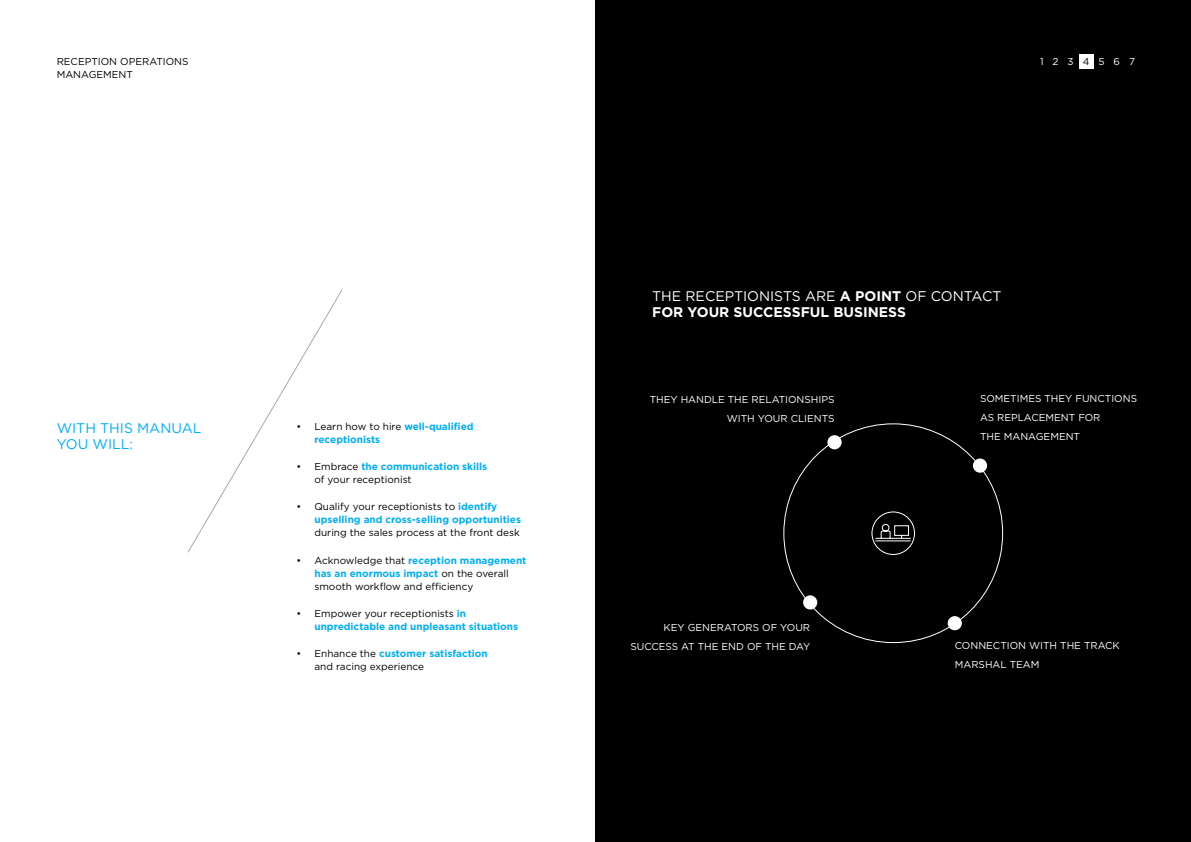
<style>
.page{position:relative;width:1191px;height:842px;background:#fff}
.page>*{position:absolute;margin:0;border:0;box-sizing:border-box;transform-origin:0 0}
.t1{font:700 14px/16px "Gotham";color:#fff}
.t2{font:14px/16px "Gotham";color:#00aeef}
.t3{font:10px/13px "Gotham";color:#000}
.t4{font:700 10px/13px "Gotham";color:#00aeef}
.t5{font:10px/19px "Gotham";color:#fff;text-align:right}
.s1{font-weight:400;color:#000}
.s2{font-weight:700;color:#00aeef}
.s3{color:#000}
.s4{font-weight:400}
</style>
<div class="page">
<div style="left:595px;top:0;width:596px;height:842px;background:#000"></div>
<div style="left:1079px;top:55px;width:14px;height:14px;background:#fff"></div>
<svg style="left:187px;top:289px;width:156px;height:264px"></svg>
<div style="left:973px;top:458px;width:14px;height:15px;background:#fff;border-radius:50%"></div>
<div style="left:947px;top:616px;width:15px;height:14px;background:#fff;border-radius:50%"></div>
<div style="left:803px;top:595px;width:14px;height:14px;background:#fff;border-radius:50%"></div>
<div style="left:827px;top:435px;width:14px;height:14px;background:#fff;border-radius:50%"></div>
<svg style="left:871px;top:511px;width:44px;height:44px"></svg>
<p class="t3" style="left:57px;top:54px;width:133px">RECEPTION OPERATIONS<br>MANAGEMENT</p>
<h1 class="t2" style="left:57px;top:420px;width:146px">WITH THIS MANUAL<br>YOU WILL:</h1>
<p class="t4" style="left:314px;top:420px;width:161px;text-indent:-18px"><span class="s1">• Learn how to hire</span> well-qualified receptionists</p>
<p class="t3" style="left:314px;top:460px;width:174px;text-indent:-18px">• Embrace <span class="s2">the communication skills </span>of your receptionist</p>
<p class="t4" style="left:314px;top:500px;width:208px;text-indent:-18px"><span class="s1">• Qualify your receptionists to</span> identify upselling and cross-selling opportunities</p>
<p class="t3" style="left:314px;top:526px;width:207px">during the sales process at the front desk</p>
<p class="t3" style="left:314px;top:553px;width:213px;text-indent:-18px">• Acknowledge that <span class="s2">reception management has an enormous impact</span> on the overall smooth workflow and efficiency</p>
<p class="t4" style="left:314px;top:607px;width:205px;text-indent:-18px"><span class="s1">• Empower your receptionists</span> in unpredictable and unpleasant situations</p>
<p class="t3" style="left:314px;top:647px;width:175px;text-indent:-18px">• Enhance the <span class="s2">customer satisfaction </span>and racing experience</p>
<p class="t5" style="left:1040px;top:52px;width:96px">1 2 3 <span class="s3">4</span> 5 6 7</p>
<h1 class="t1" style="left:652px;top:288px;width:351px"><span class="s4">THE RECEPTIONISTS ARE</span> A POINT <span class="s4">OF CONTACT<br></span>FOR YOUR SUCCESSFUL BUSINESS</h1>
<p class="t5" style="left:650px;top:389px;width:186px">THEY HANDLE THE RELATIONSHIPS<br>WITH YOUR CLIENTS</p>
<p class="t5" style="left:630px;top:618px;width:181px">KEY GENERATORS OF YOUR<br>SUCCESS AT THE END OF THE DAY</p>
<p class="t5" style="left:980px;top:389px;width:159px;text-align:left">SOMETIMES THEY FUNCTIONS<br>AS REPLACEMENT FOR<br>THE MANAGEMENT</p>
<p class="t5" style="left:954px;top:635px;width:166px;text-align:left">CONNECTION WITH THE TRACK<br>MARSHAL TEAM</p>
</div>
